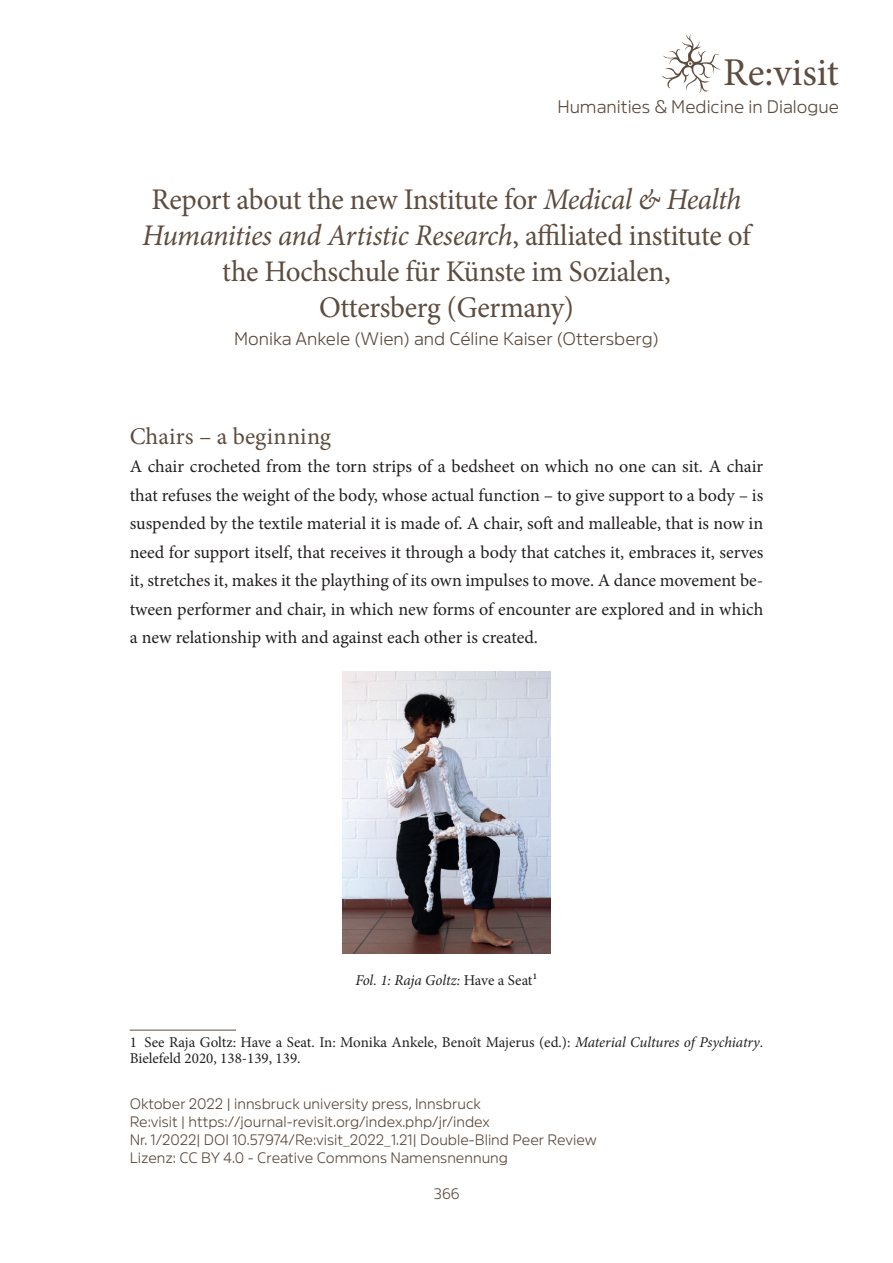
<style>
.page{position:relative;width:893px;height:1263px;background:#fff}
.page>*{position:absolute;margin:0;border:0;box-sizing:border-box;transform-origin:0 0}
.t1{font:39.45px "Minion Pro";color:#5e4c3f}
.t2{font:30px/36px "Minion Pro";letter-spacing:-.015em;color:#5e4c3f;text-align:center}
.t3{font:24px "Minion Pro";letter-spacing:.01em;color:#5e4c3f}
.t4{font:18px/28.5px "Minion Pro";letter-spacing:-.005em;color:#231f20;text-align:justify}
.t5{font:300 18px "Amsi Pro Normal";color:#5e4c3f}
.t6{font:300 15px/18px "Amsi Pro Normal";color:#5e4c3f}
.t7{font:15px/16.5px "Minion Pro";color:#231f20}
.t8{font:italic 15px "Minion Pro";letter-spacing:-.01em;color:#231f20}
.s1{font-style:italic}
.s2{font-style:normal}
</style>
<div class="page">
<svg style="left:662px;top:34px;width:59px;height:59px"></svg>
<hr style="left:130px;top:1030px;width:106px;height:1px;background:#5e4c3f">
<img style="left:343px;top:671px;width:208px;height:283px">
<h1 class="t1" style="left:723px;top:46px;width:117px">Re:visit</h1>
<p class="t5" style="left:557px;top:92px;width:283px">Humanities &amp; Medicine in Dialogue</p>
<h2 class="t2" style="left:142px;top:181px;width:610px">Report about the new Institute for <span class="s1">Medical &amp; Health Humanities and Artistic Research</span>, affiliated institute of the Hochschule für Künste im Sozialen,<br>Ottersberg (Germany)</h2>
<p class="t5" style="left:234px;top:324px;width:426px">Monika Ankele (Wien) and Céline Kaiser (Ottersberg)</p>
<h3 class="t3" style="left:130px;top:420px;width:203px">Chairs – a beginning</h3>
<p class="t4" style="left:130px;top:452px;width:635px">A chair crocheted from the torn strips of a bedsheet on which no one can sit. A chair that refuses the weight of the body, whose actual function – to give support to a body – is suspended by the textile material it is made of. A chair, soft and malleable, that is now in need for support itself, that receives it through a body that catches it, embraces it, serves it, stretches it, makes it the plaything of its own impulses to move. A dance movement be&shy;tween performer and chair, in which new forms of encounter are explored and in which a new relationship with and against each other is created.</p>
<p class="t8" style="left:355px;top:970px;width:184px">Fol. 1: Raja Goltz: <span class="s2">Have a Seat1</span></p>
<p class="t7" style="left:130px;top:1034px;width:635px">1 See Raja Goltz: Have a Seat. In: Monika Ankele, Benoît Majerus (ed.): <span class="s1">Material Cultures of Psychiatry</span>.<br>Bielefeld 2020, 138-139, 139.</p>
<p class="t6" style="left:130px;top:1093px;width:469px">Oktober 2022 | innsbruck university press, Innsbruck<br>Re:visit | https://journal-revisit.org/index.php/jr/index<br>Nr. 1/2022| DOI 10.57974/Re:visit_2022_1.21| Double-Blind Peer Review Lizenz: CC BY 4.0 - Creative Commons Namensnennung</p>
<p class="t6" style="left:434px;top:1183px;width:27px">366</p>
</div>
